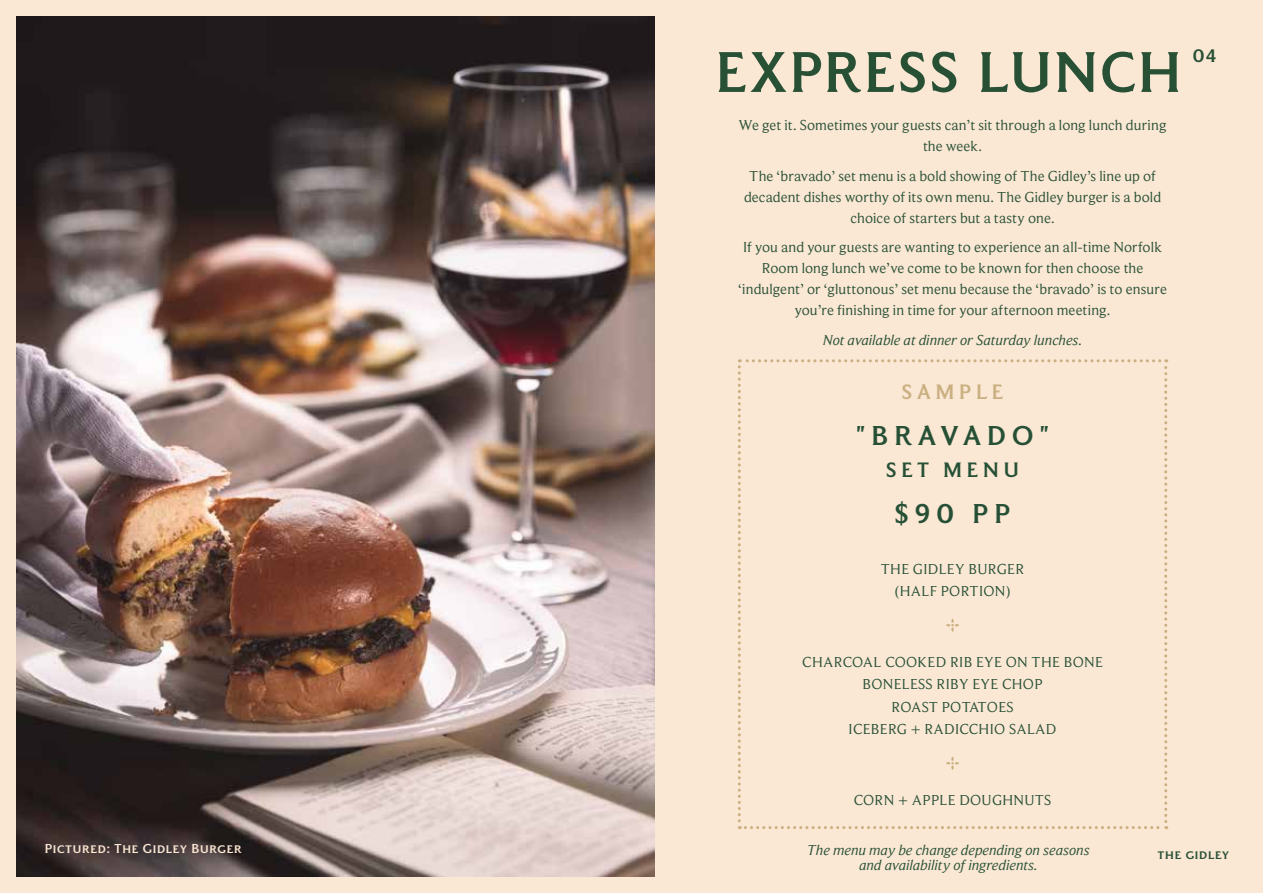
<style>
.page{position:relative;width:1263px;height:893px;background:#fae7d4}
.page>*{position:absolute;margin:0;border:0;box-sizing:border-box;transform-origin:0 0}
.t1{font:500 66px "Grant Avenue";letter-spacing:.04em;color:#275034}
.t2{font:500 31.5px "Grant Avenue";letter-spacing:.2em;color:#265035}
.t3{font:500 24px "Grant Avenue";letter-spacing:.2em;color:#265035}
.t4{font:500 24px "Grant Avenue";letter-spacing:.2em;color:#cab081}
.t5{font:500 21px "Grant Avenue";color:#275034}
.t6{font:15px/21px "Beaufortfor LOL";letter-spacing:.01em;color:#275034;text-align:center}
.t7{font:15px/22.5px "Beaufortfor LOL";letter-spacing:.02em;color:#265035;text-align:center}
.t8{font:italic 15px/15px "Beaufortfor LOL";color:#275034;text-align:center}
.t9{font:500 15px "Grant Avenue";letter-spacing:.05em;color:#fae7d4}
.t10{font:500 15px "Grant Avenue";letter-spacing:.05em;color:#275034}
</style>
<div class="page">
<svg style="left:738px;top:359px;width:429px;height:470px"></svg>
<img style="left:17px;top:16px;width:638px;height:861px">
<p class="t9" style="left:45px;top:841px;width:198px">Pictured: The Gidley Burger</p>
<h1 class="t1" style="left:716px;top:39px;width:467px">EXPRESS LUNCH</h1>
<p class="t6" style="left:738px;top:114px;width:429px">We get it. Sometimes your guests can’t sit through a long lunch during the week.</p>
<p class="t6" style="left:744px;top:165px;width:419px">The ‘bravado’ set menu is a bold showing of The Gidley’s line up of decadent dishes worthy of its own menu. The Gidley burger is a bold choice of starters but a tasty one.</p>
<p class="t6" style="left:738px;top:236px;width:430px">If you and your guests are wanting to experience an all-time Norfolk Room long lunch we’ve come to be known for then choose the ‘indulgent’ or ‘gluttonous’ set menu because the ‘bravado’ is to ensure you’re finishing in time for your afternoon meeting.</p>
<p class="t8" style="left:823px;top:332px;width:261px">Not available at dinner or Saturday lunches.</p>
<h3 class="t4" style="left:902px;top:380px;width:103px">SAMPLE</h3>
<h2 class="t2" style="left:856px;top:420px;width:194px">"BRAVADO"</h2>
<h3 class="t3" style="left:886px;top:458px;width:134px">SET MENU</h3>
<h2 class="t2" style="left:895px;top:498px;width:117px">$90 PP</h2>
<p class="t7" style="left:881px;top:557px;width:145px">THE GIDLEY BURGER (HALF PORTION)</p>
<h3 class="t5" style="left:1193px;top:46px;width:25px">04</h3>
<p class="t7" style="left:802px;top:650px;width:302px">CHARCOAL COOKED RIB EYE ON THE BONE<br>BONELESS RIBY EYE CHOP<br>ROAST POTATOES<br>ICEBERG + RADICCHIO SALAD</p>
<p class="t7" style="left:854px;top:788px;width:199px">CORN + APPLE DOUGHNUTS</p>
<p class="t8" style="left:807px;top:842px;width:284px">The menu may be change depending on seasons and availability of ingredients.</p>
<p class="t10" style="left:1158px;top:847px;width:73px">the gidley</p>
</div>
